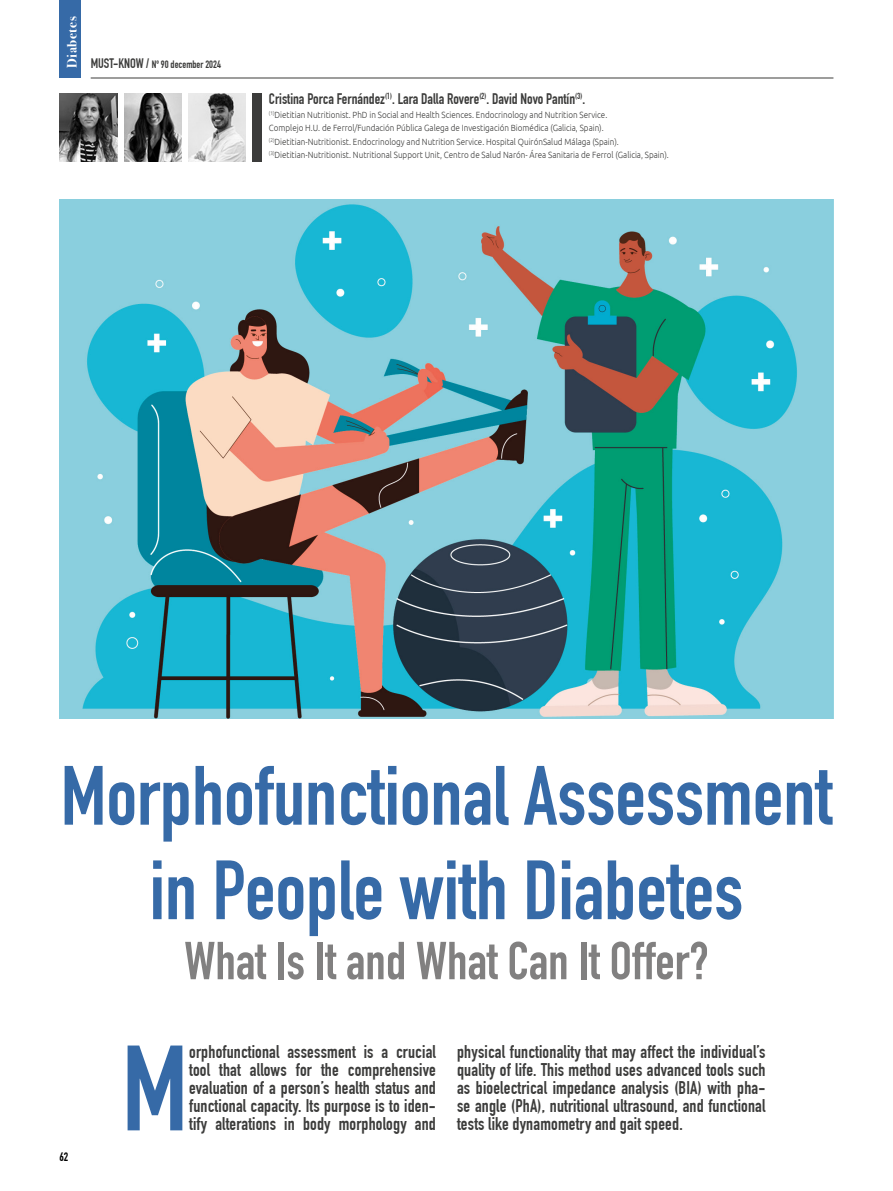
<style>
.page{position:relative;width:893px;height:1191px;background:#fff}
.page>*{position:absolute;margin:0;border:0;box-sizing:border-box;transform-origin:0 0}
.t1{font:119.1px "DIN Engschrift Std";color:#366aa7}
.t2{font:82.5px/94.5px "DIN Engschrift Std";color:#366aa7;text-align:center}
.t3{font:52.5px "DIN Engschrift Std";color:#818080}
.t4{font:18px/18px "DIN Engschrift Std";letter-spacing:.01em;color:#3c3c3b;text-align:justify}
.t5{font:15px "DIN Engschrift Std";color:#3c3c3b}
.t6{font:700 13.5px "Bodoni Svty Two ITCTT";letter-spacing:.04em;color:#fff}
.t7{font:12px "DIN Engschrift Std";color:#000}
.t8{font:10.5px "DIN Engschrift Std";color:#3c3c3b}
.t9{font:300 9px/13.5px "Ubuntu";color:#3c3c3b;scale:.9 1}
.s1{font-size:13.5px}
</style>
<div class="page">
<div style="left:253px;top:94px;width:9px;height:68px;background:#3c3c3b"></div>
<img style="left:124px;top:94px;width:57px;height:68px">
<img style="left:60px;top:94px;width:57px;height:67px">
<img style="left:188px;top:94px;width:58px;height:67px">
<hr style="left:91px;top:78px;width:742px;height:1px;background:#3c3c3b">
<div style="left:60px;top:0;width:21px;height:78px;background:#366aa7"></div>
<img style="left:60px;top:200px;width:773px;height:519px">
<p class="t6" style="left:61px;top:68px;width:53px;rotate:-90deg">Diabetes</p>
<p class="t8" style="left:91px;top:58px;width:132px"><span class="s1">MUST-KNOW /</span> Nº 90 december 2024</p>
<p class="t5" style="left:269px;top:90px;width:318px">Cristina Porca Fernández<sup>(1)</sup>. Lara Dalla Rovere<sup>(2)</sup>. David Novo Pantín<sup>(3)</sup>.</p>
<p class="t9" style="left:269px;top:108px;width:446px"><sup>(1)</sup>Dietitian Nutritionist. PhD in Social and Health Sciences. Endocrinology and Nutrition Service.<br>Complejo H.U. de Ferrol/Fundación Pública Galega de Investigación Biomédica (Galicia, Spain). <sup>(2)</sup>Dietitian-Nutritionist. Endocrinology and Nutrition Service. Hospital QuirónSalud Málaga (Spain). <sup>(3)</sup>Dietitian-Nutritionist. Nutritional Support Unit, Centro de Salud Narón- Área Sanitaria de Ferrol (Galicia, Spain).</p>
<h2 class="t2" style="left:61px;top:749px;width:773px">Morphofunctional Assessment in People with Diabetes</h2>
<h3 class="t3" style="left:184px;top:930px;width:526px">What Is It and What Can It Offer?</h3>
<p class="t7" style="left:60px;top:1149px;width:10px">62</p>
<h1 class="t1" style="left:122px;top:1018px;width:68px">M</h1>
<p class="t4" style="left:189px;top:1043px;width:248px">orphofunctional assessment is a crucial tool that allows for the comprehensive evaluation of a person’s health status and functional capacity. Its purpose is to iden&shy;tify alterations in body morphology and</p>
<p class="t4" style="left:457px;top:1043px;width:310px">physical functionality that may affect the individual’s quality of life. This method uses advanced tools such as bioelectrical impedance analysis (BIA) with pha&shy;se angle (PhA), nutritional ultrasound, and functional tests like dynamometry and gait speed.</p>
</div>
